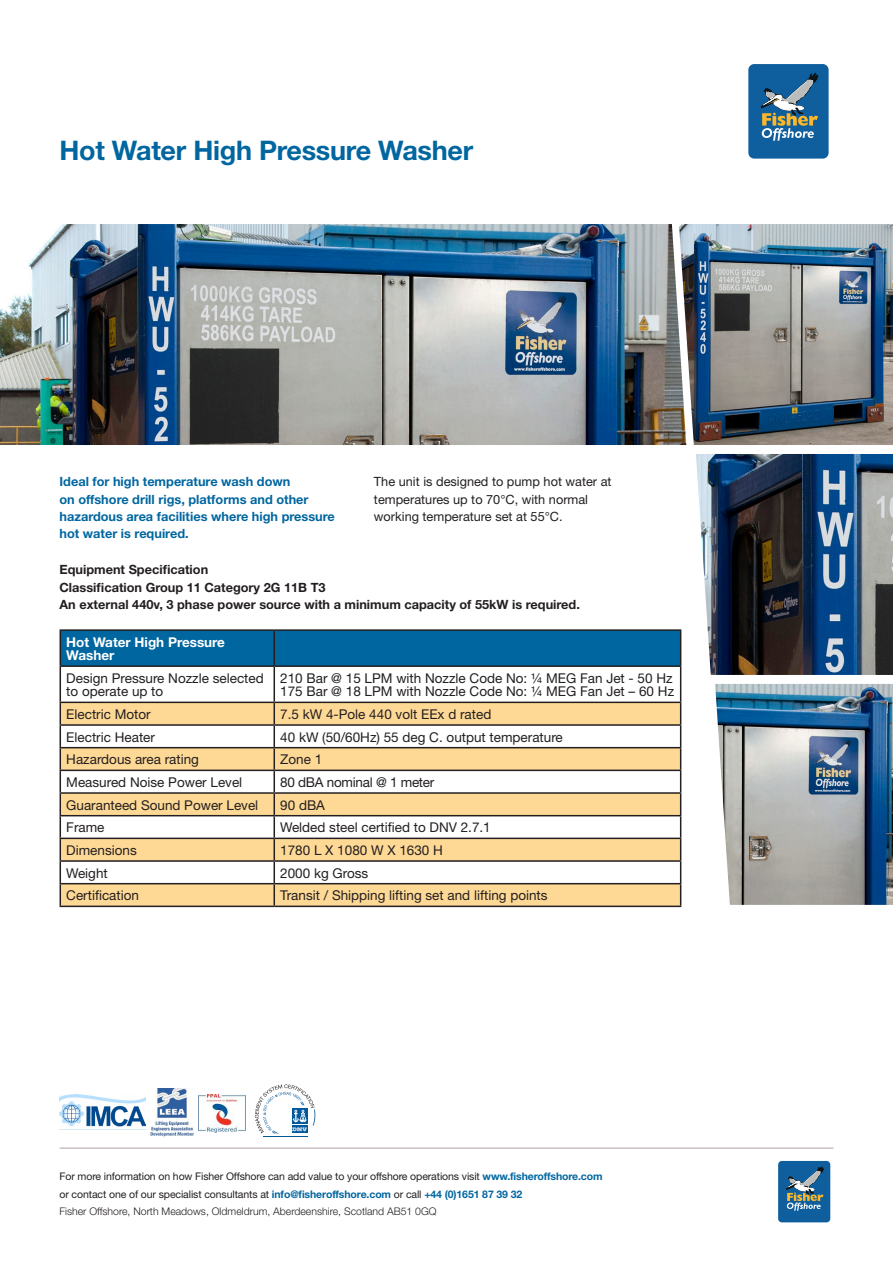
<style>
.page{position:relative;width:893px;height:1263px;background:#fff}
.page>*{position:absolute;margin:0;border:0;box-sizing:border-box;transform-origin:0 0}
.t1{font:700 27px "Helvetica Neue";letter-spacing:-.01em;color:#0066a0}
.t2{font:13.5px/13.5px "Helvetica Neue";color:#231f20}
.t3{font:700 13.5px/13.5px "Helvetica Neue";color:#fff}
.t4{font:13.5px "Helvetica Neue";letter-spacing:-.02em;color:#231f20}
.t5{font:700 12.75px/17.2px "Helvetica Neue";color:#0066a0}
.t6{font:700 12.75px "Helvetica Neue";color:#231f20}
.t7{font:12.75px/17.2px "Helvetica Neue";color:#231f20}
.t8{font:10.5px "Helvetica Neue";letter-spacing:-.01em;color:#231f20}
.t9{font:300 10.5px "Helvetica Neue";color:#231f20}
.s1{font-weight:700;color:#0066a0}
</style>
<div class="page">
<img style="left:686px;top:224px;width:207px;height:221px">
<img style="left:696px;top:454px;width:197px;height:221px">
<img style="left:715px;top:684px;width:178px;height:221px">
<img style="left:0;top:224px;width:686px;height:221px">
<div style="left:61px;top:631px;width:619px;height:34px;background:#0066a0"></div>
<hr style="left:60px;top:629px;width:214px;height:2px;background:#231f20">
<hr style="left:60px;top:631px;width:1px;height:34px;background:#231f20">
<hr style="left:274px;top:629px;width:407px;height:2px;background:#231f20">
<hr style="left:274px;top:631px;width:1px;height:34px;background:#231f20">
<hr style="left:680px;top:631px;width:1px;height:34px;background:#231f20">
<hr style="left:60px;top:665px;width:214px;height:2px;background:#231f20">
<hr style="left:60px;top:667px;width:1px;height:35px;background:#231f20">
<hr style="left:274px;top:665px;width:407px;height:2px;background:#231f20">
<hr style="left:274px;top:667px;width:1px;height:35px;background:#231f20">
<hr style="left:680px;top:667px;width:1px;height:35px;background:#231f20">
<hr style="left:60px;top:702px;width:214px;height:1px;background:#231f20">
<hr style="left:274px;top:702px;width:407px;height:1px;background:#231f20">
<hr style="left:60px;top:905px;width:214px;height:2px;background:#231f20">
<svg style="left:60px;top:703px;width:621px;height:202px"></svg>
<hr style="left:274px;top:905px;width:407px;height:2px;background:#231f20">
<div style="left:748px;top:64px;width:80px;height:95px;background:#0f5e9d;border-radius:6px"></div>
<svg style="left:761px;top:73px;width:57px;height:68px"></svg>
<div style="left:778px;top:1161px;width:52px;height:61px;background:#0f5e9d;border-radius:4px"></div>
<svg style="left:786px;top:1167px;width:37px;height:44px"></svg>
<hr style="left:60px;top:1147px;width:773px;height:2px;background:#c9c0c6">
<img style="left:199px;top:1094px;width:46px;height:38px">
<img style="left:149px;top:1088px;width:45px;height:49px">
<img style="left:60px;top:1094px;width:85px;height:33px">
<hr style="left:263px;top:1136px;width:45px;height:1px;background:#00599b">
<svg style="left:255px;top:1084px;width:60px;height:49px"></svg>
<p class="t1" style="left:60px;top:133px;width:415px">Hot Water High Pressure Washer</p>
<p class="t5" style="left:60px;top:473px;width:277px">Ideal for high temperature wash down<br>on offshore drill rigs, platforms and other hazardous area facilities where high pressure hot water is required.</p>
<p class="t7" style="left:374px;top:473px;width:239px">The unit is designed to pump hot water at temperatures up to 70°C, with normal working temperature set at 55°C.</p>
<p class="t6" style="left:60px;top:562px;width:150px">Equipment Specification</p>
<p class="t6" style="left:60px;top:579px;width:268px">Classification Group 11 Category 2G 11B T3</p>
<p class="t6" style="left:60px;top:596px;width:522px">An external 440v, 3 phase power source with a minimum capacity of 55kW is required.</p>
<p class="t3" style="left:66px;top:635px;width:160px">Hot Water High Pressure<br>Washer</p>
<p class="t2" style="left:66px;top:671px;width:199px">Design Pressure Nozzle selected to operate up to</p>
<p class="t2" style="left:280px;top:671px;width:394px">210 Bar @ 15 LPM with Nozzle Code No: ¼ MEG Fan Jet - 50 Hz</p>
<p class="t2" style="left:280px;top:685px;width:395px">175 Bar @ 18 LPM with Nozzle Code No: ¼ MEG Fan Jet – 60 Hz</p>
<p class="t2" style="left:66px;top:707px;width:86px">Electric Motor</p>
<p class="t2" style="left:280px;top:707px;width:213px">7.5 kW 4-Pole 440 volt EEx d rated</p>
<p class="t2" style="left:66px;top:730px;width:90px">Electric Heater</p>
<p class="t2" style="left:280px;top:730px;width:284px">40 kW (50/60Hz) 55 deg C. output temperature</p>
<p class="t2" style="left:66px;top:752px;width:134px">Hazardous area rating</p>
<p class="t2" style="left:280px;top:752px;width:44px">Zone 1</p>
<p class="t2" style="left:66px;top:775px;width:178px">Measured Noise Power Level</p>
<p class="t4" style="left:280px;top:774px;width:156px">80 dBA nominal @ 1 meter</p>
<p class="t2" style="left:66px;top:798px;width:194px">Guaranteed Sound Power Level</p>
<p class="t2" style="left:280px;top:798px;width:46px">90 dBA</p>
<p class="t2" style="left:66px;top:820px;width:40px">Frame</p>
<p class="t2" style="left:280px;top:820px;width:212px">Welded steel certified to DNV 2.7.1</p>
<p class="t2" style="left:66px;top:843px;width:72px">Dimensions</p>
<p class="t2" style="left:280px;top:843px;width:164px">1780 L X 1080 W X 1630 H</p>
<p class="t2" style="left:66px;top:866px;width:43px">Weight</p>
<p class="t2" style="left:280px;top:866px;width:90px">2000 kg Gross</p>
<p class="t2" style="left:66px;top:888px;width:74px">Certification</p>
<p class="t2" style="left:280px;top:888px;width:269px">Transit / Shipping lifting set and lifting points</p>
<p class="t8" style="left:60px;top:1170px;width:545px">For more information on how Fisher Offshore can add value to your offshore operations visit <span class="s1">www.fisheroffshore.com</span></p>
<p class="t8" style="left:60px;top:1188px;width:464px">or contact one of our specialist consultants at <span class="s1">info@fisheroffshore.com</span> or call <span class="s1">+44 (0)1651 87 39 32</span></p>
<p class="t9" style="left:60px;top:1205px;width:379px">Fisher Offshore, North Meadows, Oldmeldrum, Aberdeenshire, Scotland AB51 0GQ</p>
</div>
